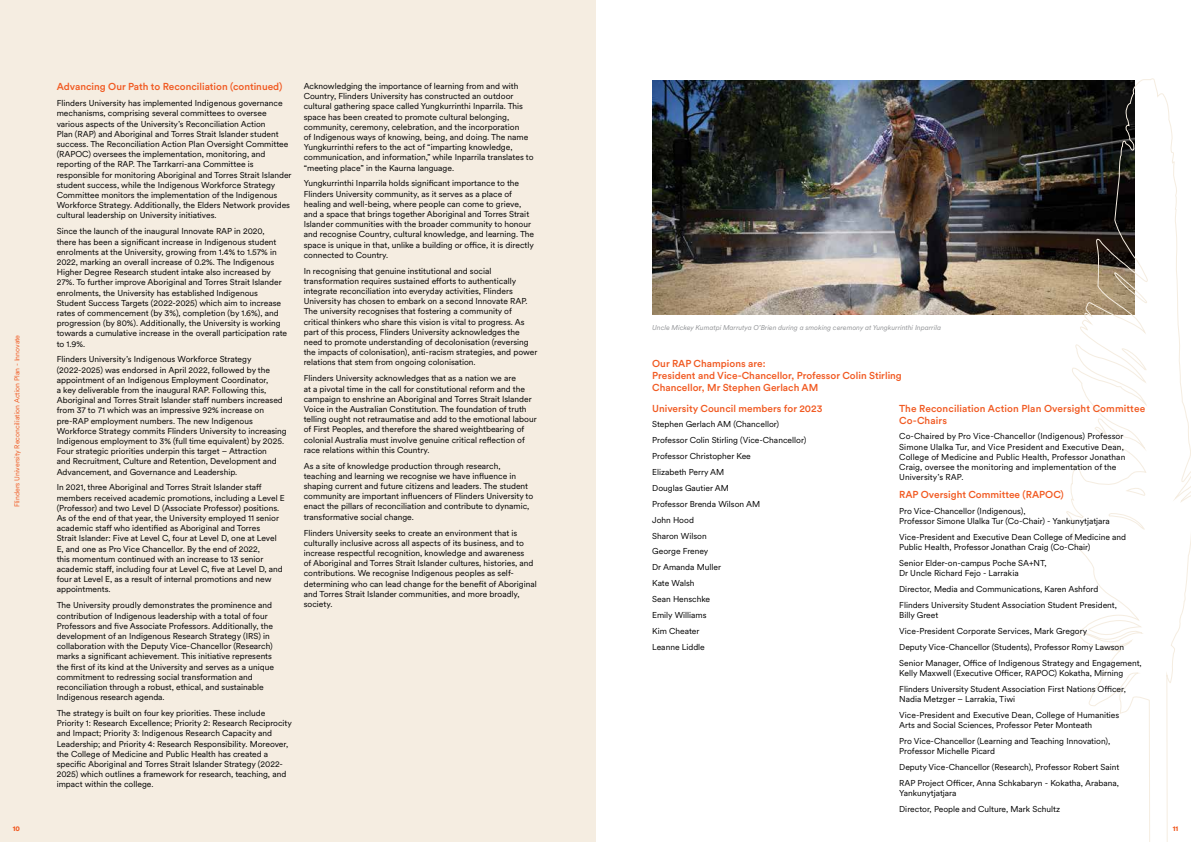
<style>
.page{position:relative;width:1191px;height:842px;background:#fff}
.page>*{position:absolute;margin:0;border:0;box-sizing:border-box;transform-origin:0 0}
.t1{font:500 10px/12px "Circular XX";color:#f15a22}
.t2{font:8.5px/10.2px "Circular XX";color:#000}
.t3{font:italic 7px "Circular XX";color:#939598}
.t4{font:7px "Circular XX";color:#f15a22}
.t5{font:900 7px "Circular XX";color:#f15a22}
</style>
<div class="page">
<div style="left:0;top:0;width:595px;height:842px;background:#f5ede1"></div>
<img style="left:652px;top:81px;width:413px;height:233px">
<svg style="left:1065px;top:78px;width:126px;height:764px"></svg>
<p class="t4" style="left:12px;top:507px;width:174px;rotate:-90deg">Flinders University Reconciliation Action Plan - Innovate</p>
<p class="t1" style="left:57px;top:80px;width:227px">Advancing Our Path to Reconciliation (continued)</p>
<p class="t2" style="left:57px;top:98px;width:236px">Flinders University has implemented Indigenous governance mechanisms, comprising several committees to oversee various aspects of the University’s Reconciliation Action<br>Plan (RAP) and Aboriginal and Torres Strait Islander student success. The Reconciliation Action Plan Oversight Committee (RAPOC) oversees the implementation, monitoring, and reporting of the RAP. The Tarrkarri-ana Committee is responsible for monitoring Aboriginal and Torres Strait Islander student success, while the Indigenous Workforce Strategy Committee monitors the implementation of the Indigenous Workforce Strategy. Additionally, the Elders Network provides cultural leadership on University initiatives.</p>
<p class="t2" style="left:57px;top:226px;width:232px">Since the launch of the inaugural Innovate RAP in 2020,<br>there has been a significant increase in Indigenous student enrolments at the University, growing from 1.4% to 1.57% in 2022, marking an overall increase of 0.2%. The Indigenous Higher Degree Research student intake also increased by 27%. To further improve Aboriginal and Torres Strait Islander enrolments, the University has established Indigenous Student Success Targets (2022-2025) which aim to increase rates of commencement (by 3%), completion (by 1.6%), and progression (by 80%). Additionally, the University is working towards a cumulative increase in the overall participation rate to 1.9%.</p>
<p class="t2" style="left:57px;top:354px;width:232px">Flinders University’s Indigenous Workforce Strategy (2022-2025) was endorsed in April 2022, followed by the appointment of an Indigenous Employment Coordinator,<br>a key deliverable from the inaugural RAP. Following this, Aboriginal and Torres Strait Islander staff numbers increased from 37 to 71 which was an impressive 92% increase on pre-RAP employment numbers. The new Indigenous Workforce Strategy commits Flinders University to increasing Indigenous employment to 3% (full time equivalent) by 2025.<br>Four strategic priorities underpin this target – Attraction<br>and Recruitment, Culture and Retention, Development and Advancement, and Governance and Leadership.</p>
<p class="t2" style="left:57px;top:482px;width:229px">In 2021, three Aboriginal and Torres Strait Islander staff members received academic promotions, including a Level E (Professor) and two Level D (Associate Professor) positions.<br>As of the end of that year, the University employed 11 senior academic staff who identified as Aboriginal and Torres<br>Strait Islander: Five at Level C, four at Level D, one at Level E, and one as Pro Vice Chancellor. By the end of 2022,<br>this momentum continued with an increase to 13 senior academic staff, including four at Level C, five at Level D, and four at Level E, as a result of internal promotions and new appointments.</p>
<p class="t2" style="left:57px;top:600px;width:219px">The University proudly demonstrates the prominence and contribution of Indigenous leadership with a total of four Professors and five Associate Professors. Additionally, the development of an Indigenous Research Strategy (IRS) in collaboration with the Deputy Vice-Chancellor (Research) marks a significant achievement. This initiative represents the first of its kind at the University and serves as a unique commitment to redressing social transformation and reconciliation through a robust, ethical, and sustainable Indigenous research agenda.</p>
<p class="t2" style="left:57px;top:708px;width:237px">The strategy is built on four key priorities. These include Priority 1: Research Excellence; Priority 2: Research Reciprocity and Impact; Priority 3: Indigenous Research Capacity and Leadership; and Priority 4: Research Responsibility. Moreover, the College of Medicine and Public Health has created a specific Aboriginal and Torres Strait Islander Strategy (2022- 2025) which outlines a framework for research, teaching, and impact within the college.</p>
<p class="t2" style="left:304px;top:80px;width:231px">Acknowledging the importance of learning from and with Country, Flinders University has constructed an outdoor cultural gathering space called Yungkurrinthi Inparrila. This space has been created to promote cultural belonging, community, ceremony, celebration, and the incorporation<br>of Indigenous ways of knowing, being, and doing. The name Yungkurrinthi refers to the act of “imparting knowledge, communication, and information,” while Inparrila translates to “meeting place” in the Kaurna language.</p>
<p class="t2" style="left:304px;top:178px;width:232px">Yungkurrinthi Inparrila holds significant importance to the Flinders University community, as it serves as a place of healing and well-being, where people can come to grieve, and a space that brings together Aboriginal and Torres Strait Islander communities with the broader community to honour and recognise Country, cultural knowledge, and learning. The space is unique in that, unlike a building or office, it is directly connected to Country.</p>
<p class="t2" style="left:304px;top:265px;width:235px">In recognising that genuine institutional and social transformation requires sustained efforts to authentically integrate reconciliation into everyday activities, Flinders University has chosen to embark on a second Innovate RAP.<br>The university recognises that fostering a community of critical thinkers who share this vision is vital to progress. As part of this process, Flinders University acknowledges the need to promote understanding of decolonisation (reversing the impacts of colonisation), anti-racism strategies, and power relations that stem from ongoing colonisation.</p>
<p class="t2" style="left:304px;top:373px;width:234px">Flinders University acknowledges that as a nation we are<br>at a pivotal time in the call for constitutional reform and the campaign to enshrine an Aboriginal and Torres Strait Islander Voice in the Australian Constitution. The foundation of truth telling ought not retraumatise and add to the emotional labour of First Peoples, and therefore the shared weightbearing of colonial Australia must involve genuine critical reflection of race relations within this Country.</p>
<p class="t2" style="left:304px;top:460px;width:231px">As a site of knowledge production through research, teaching and learning we recognise we have influence in shaping current and future citizens and leaders. The student community are important influencers of Flinders University to enact the pillars of reconciliation and contribute to dynamic, transformative social change.</p>
<p class="t2" style="left:304px;top:527px;width:235px">Flinders University seeks to create an environment that is culturally inclusive across all aspects of its business, and to increase respectful recognition, knowledge and awareness<br>of Aboriginal and Torres Strait Islander cultures, histories, and contributions. We recognise Indigenous peoples as self&shy;determining who can lead change for the benefit of Aboriginal and Torres Strait Islander communities, and more broadly, society.</p>
<p class="t3" style="left:652px;top:323px;width:290px">Uncle Mickey Kumatpi Marrutya O’Brien during a smoking ceremony at Yungkurrinthi Inparrila</p>
<p class="t1" style="left:652px;top:357px;width:251px">Our RAP Champions are:<br>President and Vice-Chancellor, Professor Colin Stirling<br>Chancellor, Mr Stephen Gerlach AM</p>
<p class="t1" style="left:652px;top:402px;width:172px">University Council members for 2023</p>
<p class="t2" style="left:652px;top:416px;width:155px;line-height:15.9px">Stephen Gerlach AM (Chancellor)<br>Professor Colin Stirling (Vice-Chancellor)<br>Professor Christopher Kee<br>Elizabeth Perry AM<br>Douglas Gautier AM<br>Professor Brenda Wilson AM<br>John Hood<br>Sharon Wilson<br>George Freney<br>Dr Amanda Muller<br>Kate Walsh<br>Sean Henschke<br>Emily Williams<br>Kim Cheater<br>Leanne Liddle</p>
<p class="t1" style="left:899px;top:402px;width:247px">The Reconciliation Action Plan Oversight Committee<br>Co-Chairs</p>
<p class="t2" style="left:899px;top:431px;width:228px">Co-Chaired by Pro Vice-Chancellor (Indigenous) Professor Simone Ulalka Tur, and Vice President and Executive Dean, College of Medicine and Public Health, Professor Jonathan Craig, oversee the monitoring and implementation of the University’s RAP.</p>
<p class="t1" style="left:899px;top:488px;width:166px">RAP Oversight Committee (RAPOC)</p>
<p class="t2" style="left:899px;top:505px;width:212px">Pro Vice-Chancellor (Indigenous),<br>Professor Simone Ulalka Tur (Co-Chair) - Yankunytjatjara</p>
<p class="t2" style="left:899px;top:531px;width:228px">Vice-President and Executive Dean College of Medicine and<br>Public Health, Professor Jonathan Craig (Co-Chair)</p>
<p class="t2" style="left:899px;top:557px;width:149px">Senior Elder-on-campus Poche SA+NT,<br>Dr Uncle Richard Fejo - Larrakia</p>
<p class="t2" style="left:899px;top:581px;width:219px;line-height:15.9px">Director, Media and Communications, Karen Ashford<br>Flinders University Student Association Student President,</p>
<p class="t2" style="left:899px;top:607px;width:244px;line-height:15.9px">Billy Greet<br>Vice-President Corporate Services, Mark Gregory<br>Deputy Vice-Chancellor (Students), Professor Romy Lawson Senior Manager, Office of Indigenous Strategy and Engagement,</p>
<p class="t2" style="left:899px;top:665px;width:228px;line-height:15.9px">Kelly Maxwell (Executive Officer, RAPOC) Kokatha, Mirning<br>Flinders University Student Association First Nations Officer,</p>
<p class="t2" style="left:899px;top:691px;width:222px;line-height:15.9px">Nadia Metzger – Larrakia, Tiwi<br>Vice-President and Executive Dean, College of Humanities</p>
<p class="t2" style="left:899px;top:717px;width:212px;line-height:15.9px">Arts and Social Sciences, Professor Peter Monteath<br>Pro Vice-Chancellor (Learning and Teaching Innovation),</p>
<p class="t2" style="left:899px;top:743px;width:222px;line-height:15.9px">Professor Michelle Picard<br>Deputy Vice-Chancellor (Research), Professor Robert Saint<br>RAP Project Officer, Anna Schkabaryn - Kokatha, Arabana,</p>
<p class="t2" style="left:899px;top:785px;width:162px;line-height:15.9px">Yankunytjatjara<br>Director, People and Culture, Mark Schultz</p>
<p class="t5" style="left:13px;top:823px;width:9px">10</p>
<p class="t5" style="left:1172px;top:823px;width:7px">11</p>
</div>
